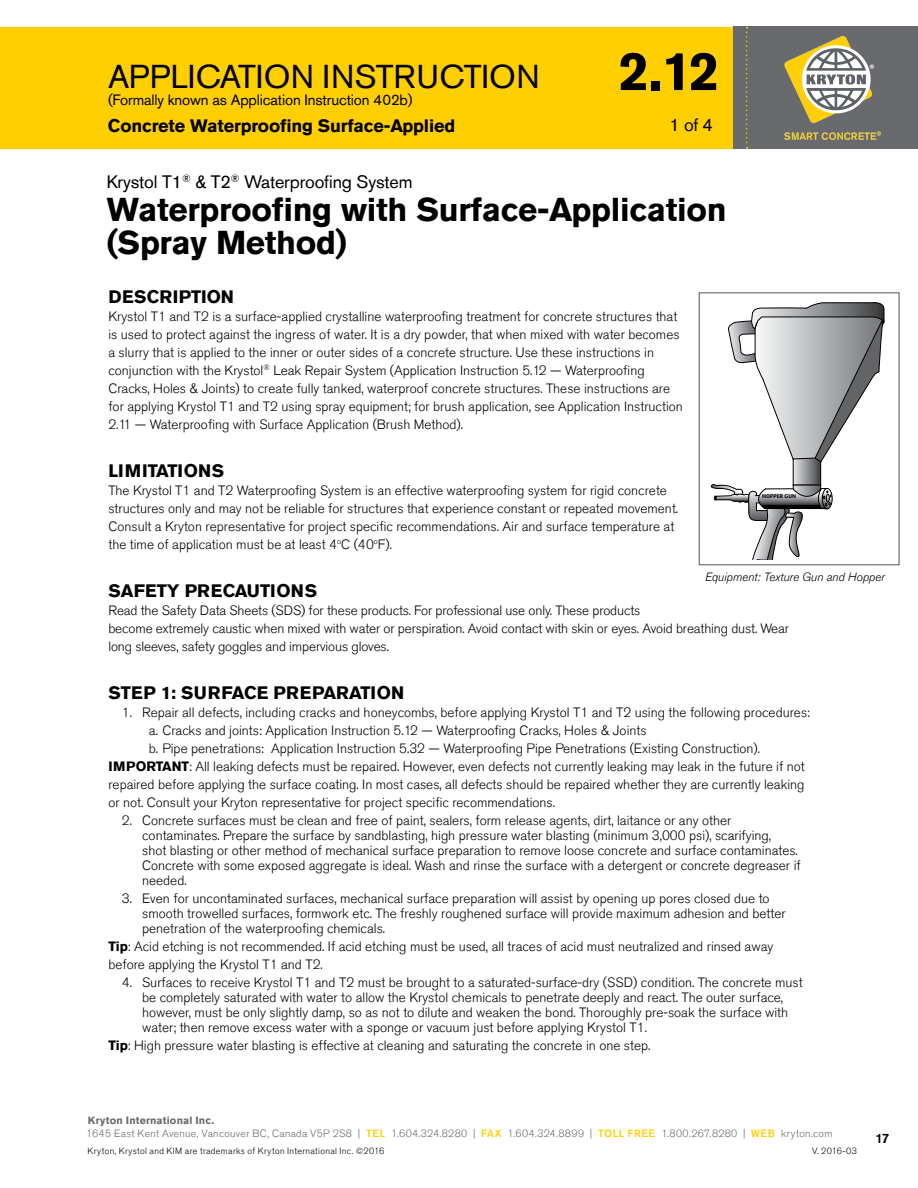
<style>
.page{position:relative;width:918px;height:1188px;background:#fff}
.page>*{position:absolute;margin:0;border:0;box-sizing:border-box;transform-origin:0 0}
.t1{font:700 54px "Akzidenz Grotesk Std";color:#000}
.t2{font:700 33px/33px "Akzidenz Grotesk Std";letter-spacing:-.01em;color:#000}
.t3{font:33px "Akzidenz Grotesk Std";letter-spacing:.01em;color:#000}
.t4{font:700 18px "Akzidenz Grotesk Std";letter-spacing:.005em;color:#000}
.t5{font:18px "Akzidenz Grotesk Std";letter-spacing:-.01em;color:#000}
.t6{font:15px "Akzidenz Grotesk Std";letter-spacing:-.01em;color:#000}
.t7{font:300 13.5px/18px "Akzidenz Grotesk Std";color:#000}
.t8{font:500 13.5px "Akzidenz Grotesk Std";color:#000}
.t9{font:italic 300 12px "Akzidenz Grotesk Std";color:#000}
.t10{font:300 10.5px "Akzidenz Grotesk Std";letter-spacing:.03em;color:#696a6d}
.t11{font:700 10.5px "Akzidenz Grotesk Std";letter-spacing:.015em;color:#696a6d}
.t12{font:300 9px "Akzidenz Grotesk Std";letter-spacing:.035em;color:#000}
.t13{font:500 5.25px "Formata";color:#000}
.s1{font-weight:700}
.s2{font-weight:500;color:#ffcf01}
</style>
<div class="page">
<div style="left:0;top:27px;width:918px;height:122px;background:#ffcf01"></div>
<div style="left:733px;top:27px;width:185px;height:122px;background:#696a6d"></div>
<svg style="left:746px;top:27px;width:2px;height:121px"></svg>
<div style="left:699px;top:292px;width:201px;height:273px;border:1px solid #696a6d"></div>
<svg style="left:710px;top:302px;width:175px;height:258px"></svg>
<img style="left:784px;top:36px;width:97px;height:104px">
<h2 class="t3" style="left:108px;top:57px;width:433px">APPLICATION INSTRUCTION</h2>
<p class="t6" style="left:108px;top:90px;width:306px">(Formally known as Application Instruction 402b)</p>
<h3 class="t4" style="left:108px;top:115px;width:349px">Concrete Waterproofing Surface-Applied</h3>
<h1 class="t1" style="left:619px;top:40px;width:102px">2.12</h1>
<h3 class="t5" style="left:669px;top:114px;width:45px">1 of 4</h3>
<h3 class="t5" style="left:107px;top:171px;width:307px">Krystol T1<sup>®</sup> &amp; T2<sup>®</sup> Waterproofing System</h3>
<h2 class="t2" style="left:107px;top:193px;width:621px">Waterproofing with Surface-Application (Spray Method)</h2>
<h3 class="t4" style="left:108px;top:286px;width:127px">DESCRIPTION</h3>
<p class="t7" style="left:108px;top:307px;width:576px">Krystol T1 and T2 is a surface-applied crystalline waterproofing treatment for concrete structures that is used to protect against the ingress of water. It is a dry powder, that when mixed with water becomes a slurry that is applied to the inner or outer sides of a concrete structure. Use these instructions in conjunction with the Krystol<sup>®</sup> Leak Repair System (Application Instruction 5.12 — Waterproofing Cracks, Holes &amp; Joints) to create fully tanked, waterproof concrete structures. These instructions are for applying Krystol T1 and T2 using spray equipment; for brush application, see Application Instruction 2.11 — Waterproofing with Surface Application (Brush Method).</p>
<h3 class="t4" style="left:108px;top:460px;width:117px">LIMITATIONS</h3>
<p class="t7" style="left:108px;top:481px;width:571px">The Krystol T1 and T2 Waterproofing System is an effective waterproofing system for rigid concrete structures only and may not be reliable for structures that experience constant or repeated movement.<br>Consult a Kryton representative for project specific recommendations. Air and surface temperature at the time of application must be at least 4<sup>o</sup>C (40<sup>o</sup>F).</p>
<h3 class="t4" style="left:108px;top:580px;width:210px">SAFETY PRECAUTIONS</h3>
<p class="t7" style="left:108px;top:601px;width:682px">Read the Safety Data Sheets (SDS) for these products. For professional use only. These products<br>become extremely caustic when mixed with water or perspiration. Avoid contact with skin or eyes. Avoid breathing dust. Wear long sleeves, safety goggles and impervious gloves.</p>
<h3 class="t4" style="left:108px;top:682px;width:297px">STEP 1: SURFACE PREPARATION</h3>
<p class="t7" style="left:122px;top:703px;width:690px">1. Repair all defects, including cracks and honeycombs, before applying Krystol T1 and T2 using the following procedures:</p>
<p class="t7" style="left:149px;top:721px;width:499px">a. Cracks and joints: Application Instruction 5.12 — Waterproofing Cracks, Holes &amp; Joints</p>
<p class="t7" style="left:149px;top:739px;width:613px">b. Pipe penetrations: Application Instruction 5.32 — Waterproofing Pipe Penetrations (Existing Construction).</p>
<p class="t7" style="left:108px;top:757px;width:698px"><span class="s1">IMPORTANT</span>: All leaking defects must be repaired. However, even defects not currently leaking may leak in the future if not</p>
<p class="t7" style="left:108px;top:775px;width:698px">repaired before applying the surface coating. In most cases, all defects should be repaired whether they are currently leaking</p>
<p class="t7" style="left:108px;top:793px;width:448px">or not. Consult your Kryton representative for project specific recommendations.</p>
<p class="t7" style="left:142px;top:813px;width:660px;line-height:15px;text-indent:-20px">2. Concrete surfaces must be clean and free of paint, sealers, form release agents, dirt, laitance or any other contaminates. Prepare the surface by sandblasting, high pressure water blasting (minimum 3,000 psi), scarifying,<br>shot blasting or other method of mechanical surface preparation to remove loose concrete and surface contaminates.<br>Concrete with some exposed aggregate is ideal. Wash and rinse the surface with a detergent or concrete degreaser if needed.</p>
<p class="t7" style="left:142px;top:891px;width:645px;line-height:15px;text-indent:-20px">3. Even for uncontaminated surfaces, mechanical surface preparation will assist by opening up pores closed due to smooth trowelled surfaces, formwork etc. The freshly roughened surface will provide maximum adhesion and better penetration of the waterproofing chemicals.</p>
<p class="t7" style="left:108px;top:937px;width:666px"><span class="s1">Tip</span>: Acid etching is not recommended. If acid etching must be used, all traces of acid must neutralized and rinsed away before applying the Krystol T1 and T2.</p>
<p class="t7" style="left:142px;top:975px;width:662px;line-height:15px;text-indent:-20px">4. Surfaces to receive Krystol T1 and T2 must be brought to a saturated-surface-dry (SSD) condition. The concrete must be completely saturated with water to allow the Krystol chemicals to penetrate deeply and react. The outer surface, however, must be only slightly damp, so as not to dilute and weaken the bond. Thoroughly pre-soak the surface with water; then remove excess water with a sponge or vacuum just before applying Krystol T1.</p>
<p class="t7" style="left:108px;top:1036px;width:544px"><span class="s1">Tip</span>: High pressure water blasting is effective at cleaning and saturating the concrete in one step.</p>
<p class="t13" style="left:762px;top:493px;width:35px">HOPPER GUN</p>
<p class="t9" style="left:705px;top:570px;width:181px">Equipment: Texture Gun and Hopper</p>
<p class="t11" style="left:88px;top:1114px;width:128px">Kryton International Inc.</p>
<p class="t10" style="left:86px;top:1127px;width:748px">1645 East Kent Avenue, Vancouver BC, Canada V5P 2S8 | <span class="s2">TEL</span> 1.604.324.8280 | <span class="s2">FAX</span> 1.604.324.8899 | <span class="s2">TOLL FREE</span> 1.800.267.8280 | <span class="s2">WEB</span> kryton.com</p>
<p class="t12" style="left:87px;top:1145px;width:298px">Kryton, Krystol and KIM are trademarks of Kryton International Inc. ©2016</p>
<p class="t12" style="left:812px;top:1145px;width:46px">V. 2016-03</p>
<p class="t8" style="left:875px;top:1130px;width:16px">17</p>
</div>
